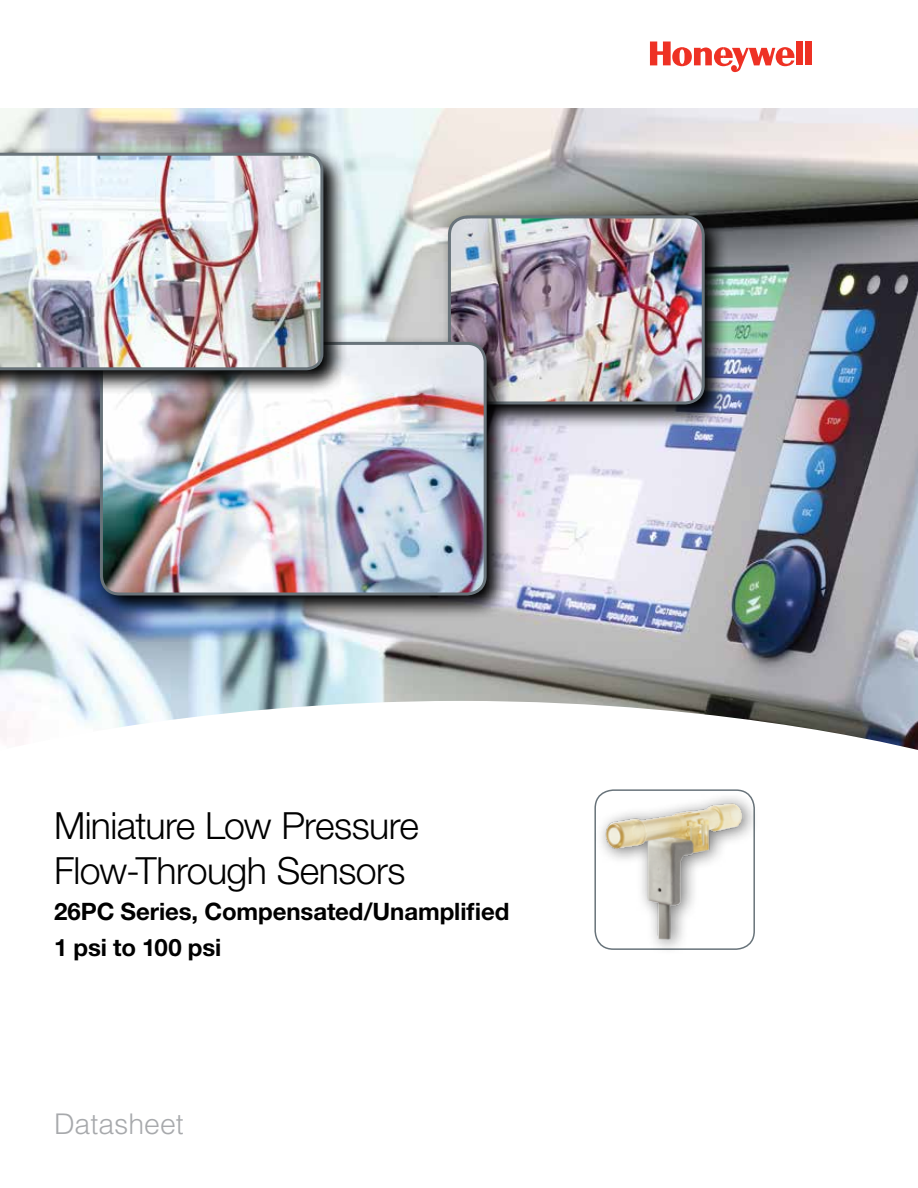
<style>
.page{position:relative;width:918px;height:1188px;background:#fff}
.page>*{position:absolute;margin:0;border:0;box-sizing:border-box;transform-origin:0 0}
.t1{font:300 37.5px/45px "Helvetica Neue LT Std";letter-spacing:-.015em;color:#000}
.t2{font:300 28.5px "Helvetica LT Std";color:#a7a9ac}
.t3{font:700 24px/36px "Helvetica Neue LT Std";letter-spacing:-.005em;color:#000}
</style>
<div class="page">
<img style="left:0;top:109px;width:918px;height:592px">
<div style="left:796px;top:42px;width:7px;height:23px;background:#ee3124"></div>
<div style="left:805px;top:42px;width:7px;height:23px;background:#ee3124"></div>
<svg style="left:650px;top:42px;width:145px;height:30px"></svg>
<svg style="left:0;top:701px;width:918px;height:49px"></svg>
<img style="left:442px;top:210px;width:288px;height:219px">
<img style="left:449px;top:217px;width:254px;height:185px">
<div style="left:448px;top:215px;width:257px;height:189px;border:3px solid #68737a;border-radius:18px"></div>
<img style="left:94px;top:336px;width:418px;height:284px">
<img style="left:101px;top:343px;width:384px;height:251px">
<div style="left:100px;top:342px;width:387px;height:253px;border:3px solid #68737a;border-radius:18px"></div>
<svg style="left:0;top:147px;width:348px;height:248px"></svg>
<img style="left:0;top:151px;width:325px;height:221px">
<div style="left:594px;top:792px;width:166px;height:164px;background:#000;opacity:.54"></div>
<img style="left:603px;top:801px;width:141px;height:139px">
<h1 class="t1" style="left:54px;top:802px;width:367px">Miniature Low Pressure<br>Flow-Through Sensors</h1>
<p class="t3" style="left:54px;top:893px;width:457px">26PC Series, Compensated/Unamplified<br>1 psi to 100 psi</p>
<p class="t2" style="left:54px;top:1106px;width:131px">Datasheet</p>
</div>
